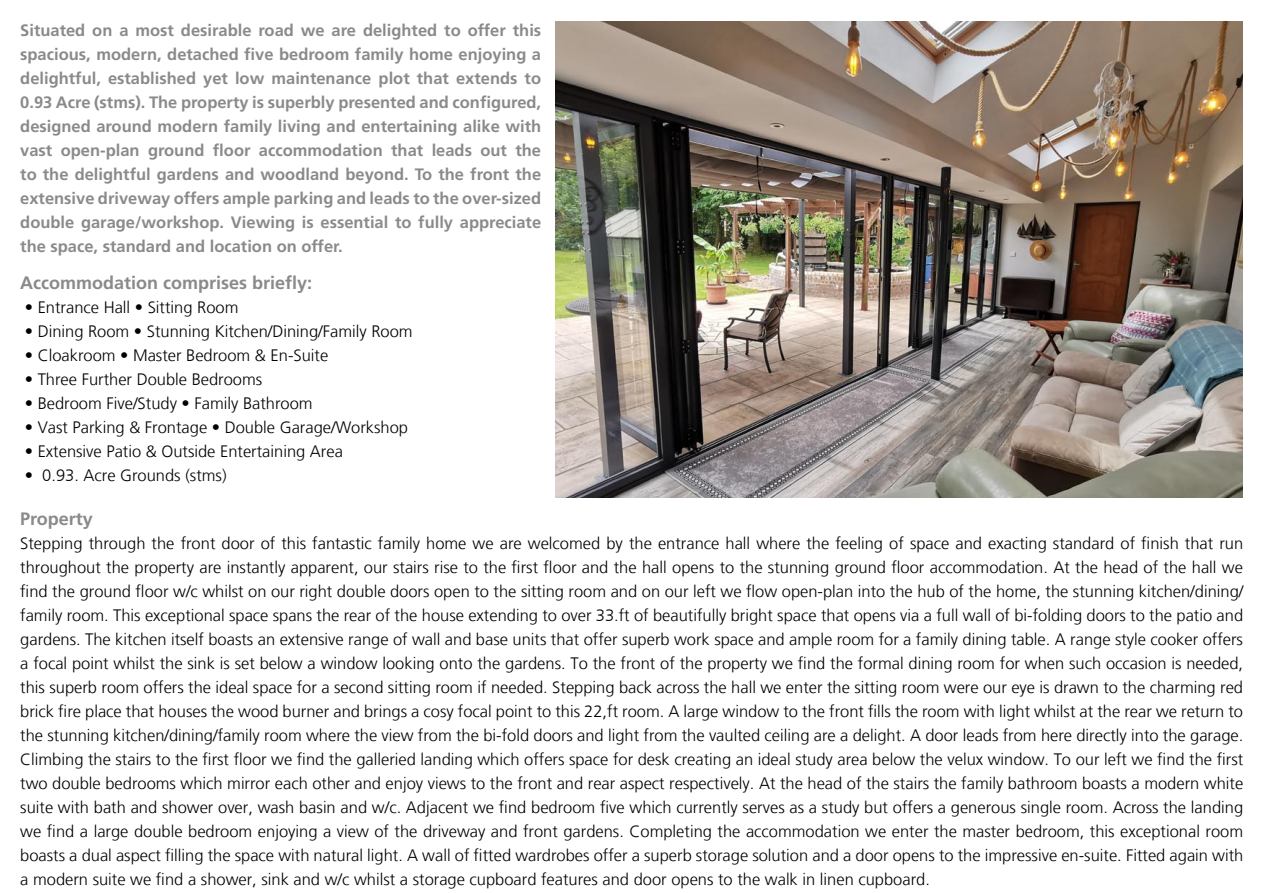
<style>
.page{position:relative;width:1263px;height:893px;background:#fff}
.page>*{position:absolute;margin:0;border:0;box-sizing:border-box;transform-origin:0 0}
.t1{font:700 18px "Frutiger LT Std";color:#8a8a8a}
.t2{font:300 16.5px/24px "Frutiger LT";color:#000;text-align:justify}
.t3{font:700 16.5px/24px "Frutiger LT Std";color:#8a8a8a;text-align:justify}
</style>
<div class="page">
<img style="left:555px;top:22px;width:688px;height:476px">
<p class="t3" style="left:20px;top:18px;width:522px">Situated on a most desirable road we are delighted to offer this spacious, modern, detached five bedroom family home enjoying a delightful, established yet low maintenance plot that extends to 0.93 Acre (stms). The property is superbly presented and configured, designed around modern family living and entertaining alike with vast open-plan ground floor accommodation that leads out the to the delightful gardens and woodland beyond. To the front the extensive driveway offers ample parking and leads to the over-sized double garage/workshop. Viewing is essential to fully appreciate the space, standard and location on offer.</p>
<p class="t1" style="left:20px;top:272px;width:294px">Accommodation comprises briefly:</p>
<p class="t2" style="left:25px;top:295px;width:215px">• Entrance Hall • Sitting Room</p>
<p class="t2" style="left:25px;top:319px;width:389px">• Dining Room • Stunning Kitchen/Dining/Family Room</p>
<p class="t2" style="left:25px;top:343px;width:305px">• Cloakroom • Master Bedroom &amp; En-Suite</p>
<p class="t2" style="left:25px;top:367px;width:239px">• Three Further Double Bedrooms</p>
<p class="t2" style="left:25px;top:391px;width:289px">• Bedroom Five/Study • Family Bathroom</p>
<p class="t2" style="left:25px;top:415px;width:385px">• Vast Parking &amp; Frontage • Double Garage/Workshop</p>
<p class="t2" style="left:25px;top:439px;width:320px">• Extensive Patio &amp; Outside Entertaining Area</p>
<p class="t2" style="left:25px;top:463px;width:203px">• 0.93. Acre Grounds (stms)</p>
<p class="t1" style="left:20px;top:508px;width:74px">Property</p>
<p class="t2" style="left:20px;top:532px;width:1225px">Stepping through the front door of this fantastic family home we are welcomed by the entrance hall where the feeling of space and exacting standard of finish that run throughout the property are instantly apparent, our stairs rise to the first floor and the hall opens to the stunning ground floor accommodation. At the head of the hall we find the ground floor w/c whilst on our right double doors open to the sitting room and on our left we flow open-plan into the hub of the home, the stunning kitchen/dining/ family room. This exceptional space spans the rear of the house extending to over 33.ft of beautifully bright space that opens via a full wall of bi-folding doors to the patio and gardens. The kitchen itself boasts an extensive range of wall and base units that offer superb work space and ample room for a family dining table. A range style cooker offers a focal point whilst the sink is set below a window looking onto the gardens. To the front of the property we find the formal dining room for when such occasion is needed, this superb room offers the ideal space for a second sitting room if needed. Stepping back across the hall we enter the sitting room were our eye is drawn to the charming red brick fire place that houses the wood burner and brings a cosy focal point to this 22,ft room. A large window to the front fills the room with light whilst at the rear we return to the stunning kitchen/dining/family room where the view from the bi-fold doors and light from the vaulted ceiling are a delight. A door leads from here directly into the garage.<br>Climbing the stairs to the first floor we find the galleried landing which offers space for desk creating an ideal study area below the velux window. To our left we find the first two double bedrooms which mirror each other and enjoy views to the front and rear aspect respectively. At the head of the stairs the family bathroom boasts a modern white suite with bath and shower over, wash basin and w/c. Adjacent we find bedroom five which currently serves as a study but offers a generous single room. Across the landing we find a large double bedroom enjoying a view of the driveway and front gardens. Completing the accommodation we enter the master bedroom, this exceptional room boasts a dual aspect filling the space with natural light. A wall of fitted wardrobes offer a superb storage solution and a door opens to the impressive en-suite. Fitted again with a modern suite we find a shower, sink and w/c whilst a storage cupboard features and door opens to the walk in linen cupboard.</p>
</div>
